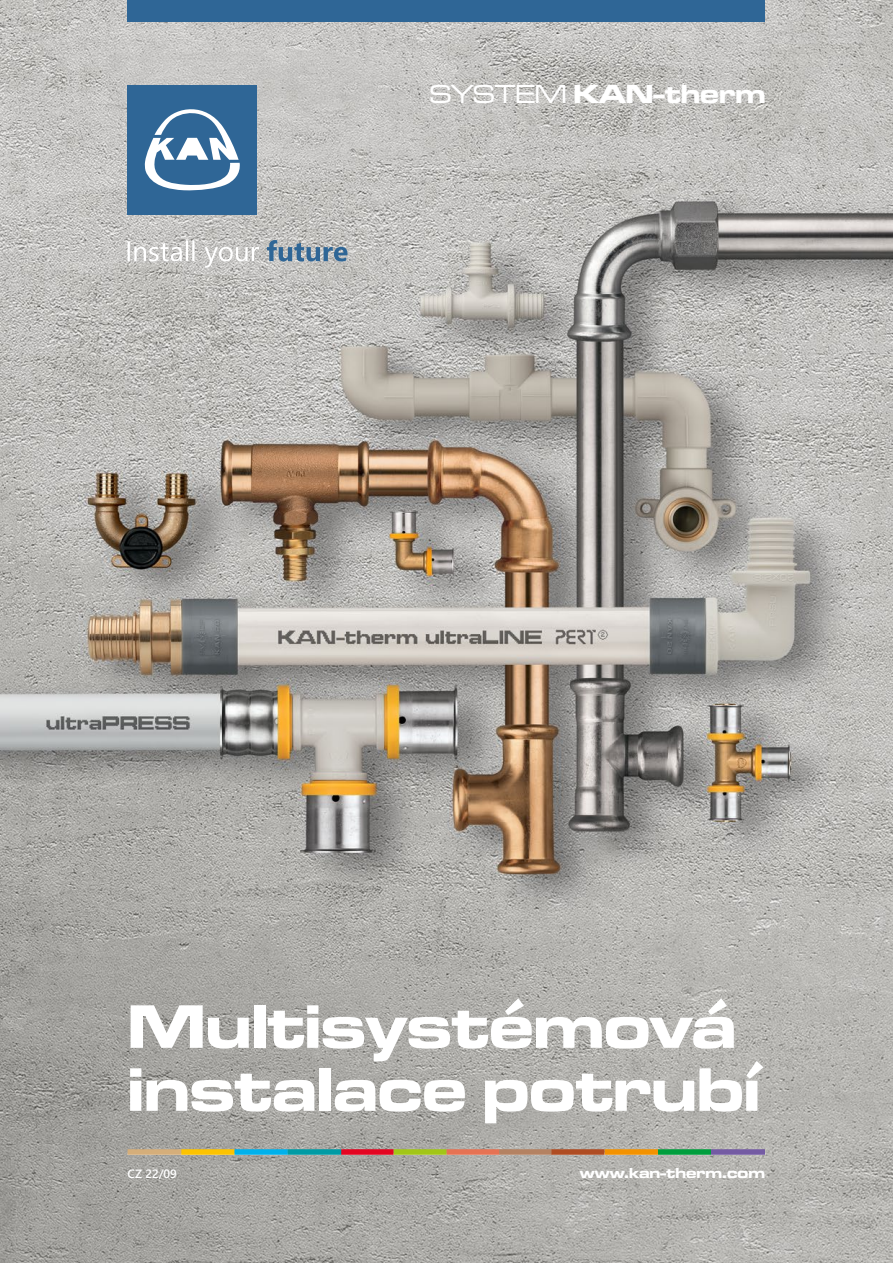
<style>
.page{position:relative;width:893px;height:1263px;background:#fff}
.page>*{position:absolute;margin:0;border:0;box-sizing:border-box;transform-origin:0 0}
.t1{font:63.75px/63px "Microgramma D Bol Ext";color:#fff}
.t2{font:27.15px "Microgramma D Bol Ext";color:#fff}
.t3{font:15px "Microgramma D Bol Ext";color:#fff}
.t4{font:600 12px "Segoe UI";color:#fff}
.s1{font-family:"Microgramma D Med Ext"}
</style>
<div class="page">
<img style="left:0;top:0;width:893px;height:1263px">
<div style="left:128px;top:0;width:637px;height:21px;background:#2f6696"></div>
<div style="left:181px;top:1149px;width:54px;height:6px;background:#fdc300"></div>
<div style="left:128px;top:1149px;width:53px;height:6px;background:#d5ae7a"></div>
<div style="left:234px;top:1149px;width:54px;height:6px;background:#00b1eb"></div>
<div style="left:341px;top:1149px;width:53px;height:6px;background:#e40521"></div>
<div style="left:394px;top:1149px;width:53px;height:6px;background:#a2c617"></div>
<div style="left:447px;top:1149px;width:53px;height:6px;background:#e67253"></div>
<div style="left:499px;top:1149px;width:53px;height:6px;background:#b48262"></div>
<div style="left:551px;top:1149px;width:54px;height:6px;background:#af4c22"></div>
<div style="left:288px;top:1149px;width:53px;height:6px;background:#009ba4"></div>
<div style="left:605px;top:1149px;width:53px;height:6px;background:#f39200"></div>
<div style="left:658px;top:1149px;width:53px;height:6px;background:#009e3d"></div>
<div style="left:711px;top:1149px;width:54px;height:6px;background:#745ba3"></div>
<div style="left:128px;top:85px;width:129px;height:130px;background:#2f6696"></div>
<svg style="left:145px;top:109px;width:95px;height:82px"></svg>
<svg style="left:267px;top:240px;width:80px;height:21px;background:#869bad"></svg>
<svg style="left:128px;top:240px;width:131px;height:28px;background:#cfcecc"></svg>
<p class="t2" style="left:430px;top:76px;width:337px"><span class="s1">SYSTEM</span> KAN-therm</p>
<p class="t1" style="left:128px;top:995px;width:634px">Multisystémová instalace potrubí</p>
<p class="t4" style="left:128px;top:1162px;width:51px">CZ 22/09</p>
<p class="t3" style="left:580px;top:1163px;width:186px">www.kan-therm.com</p>
</div>
